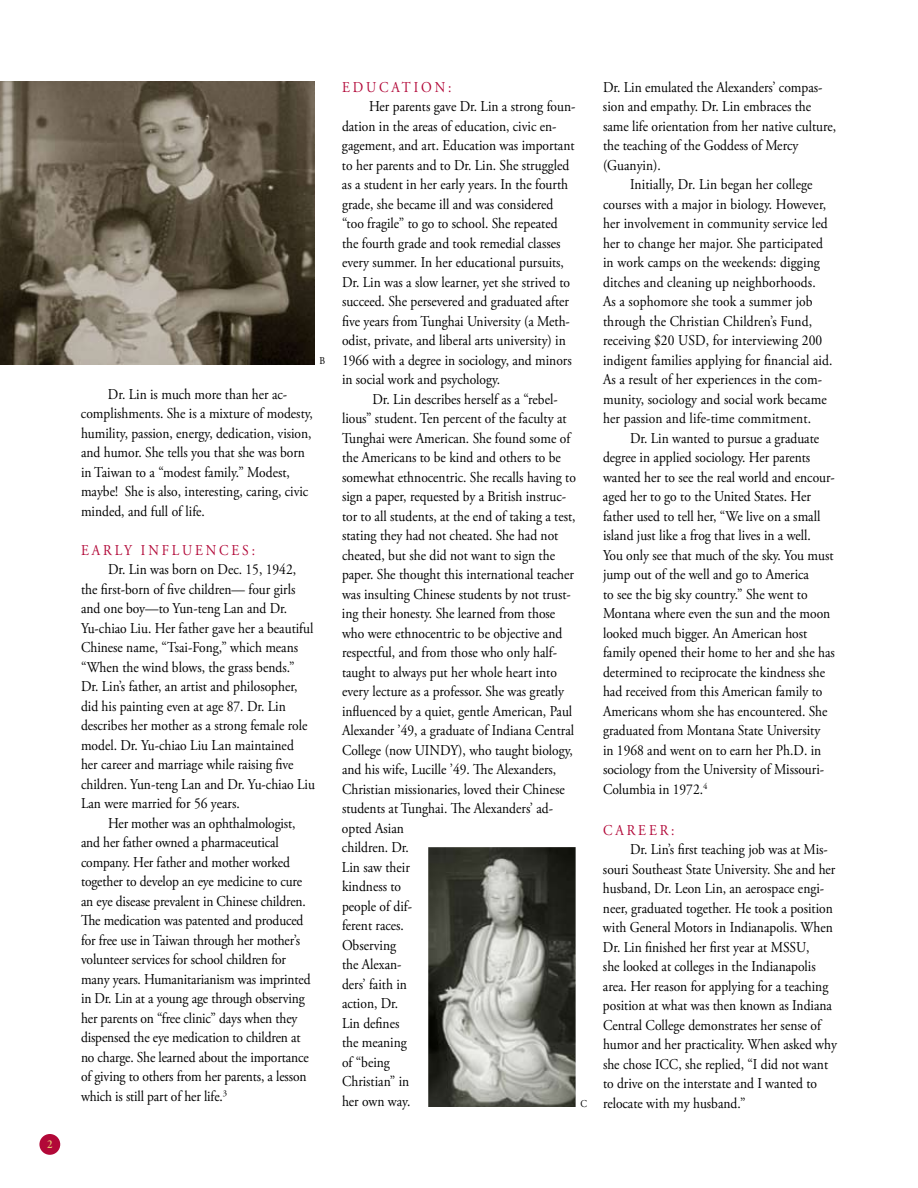
<style>
.page{position:relative;width:918px;height:1188px;background:#fff}
.page>*{position:absolute;margin:0;border:0;box-sizing:border-box;transform-origin:0 0}
.t1{font:15px/19.5px "Adobe Garamond Pro";color:#000;scale:.9 1}
.t2{font:15px "Adobe Garamond Pro";letter-spacing:.215em;color:#b20838;scale:.9 1}
.t3{font:10.5px "Adobe Garamond Pro";color:#000;scale:.9 1}
</style>
<div class="page">
<div style="left:39px;top:1134px;width:21px;height:21px;background:#b20838;border-radius:50%"></div>
<img style="left:428px;top:847px;width:148px;height:260px">
<img style="left:0;top:81px;width:315px;height:283px">
<p class="t3" style="left:320px;top:355px;width:7px">B</p>
<p class="t1" style="left:81px;top:385px;width:259px;text-indent:27px">Dr. Lin is much more than her ac&shy;complishments. She is a mixture of modesty, humility, passion, energy, dedication, vision, and humor. She tells you that she was born in Taiwan to a “modest family.” Modest, maybe! She is also, interesting, caring, civic minded, and full of life.</p>
<p class="t2" style="left:81px;top:541px;width:195px">Early Inf lu enc es:</p>
<p class="t1" style="left:81px;top:561px;width:261px;text-indent:27px">Dr. Lin was born on Dec. 15, 1942, the first-born of five children— four girls and one boy—to Yun-teng Lan and Dr.<br>Yu-chiao Liu. Her father gave her a beautiful Chinese name, “Tsai-Fong,” which means “When the wind blows, the grass bends.” Dr. Lin’s father, an artist and philosopher, did his painting even at age 87. Dr. Lin describes her mother as a strong female role model. Dr. Yu-chiao Liu Lan maintained<br>her career and marriage while raising five children. Yun-teng Lan and Dr. Yu-chiao Liu Lan were married for 56 years.</p>
<p class="t1" style="left:81px;top:814px;width:257px;text-indent:27px">Her mother was an ophthalmologist, and her father owned a pharmaceutical company. Her father and mother worked together to develop an eye medicine to cure an eye disease prevalent in Chinese children.<br>The medication was patented and produced for free use in Taiwan through her mother’s volunteer services for school children for many years. Humanitarianism was imprinted in Dr. Lin at a young age through observing her parents on “free clinic” days when they dispensed the eye medication to children at no charge. She learned about the importance of giving to others from her parents, a lesson which is still part of her life.<sup>3</sup></p>
<p class="t2" style="left:342px;top:78px;width:123px">Educ at ion:</p>
<p class="t1" style="left:342px;top:97px;width:261px;text-indent:27px">Her parents gave Dr. Lin a strong foun&shy;dation in the areas of education, civic en&shy;gagement, and art. Education was important to her parents and to Dr. Lin. She struggled as a student in her early years. In the fourth grade, she became ill and was considered “too fragile” to go to school. She repeated the fourth grade and took remedial classes every summer. In her educational pursuits, Dr. Lin was a slow learner, yet she strived to succeed. She persevered and graduated after five years from Tunghai University (a Meth&shy;odist, private, and liberal arts university) in 1966 with a degree in sociology, and minors in social work and psychology.</p>
<p class="t1" style="left:342px;top:390px;width:261px;text-indent:30px">Dr. Lin describes herself as a “rebel&shy;lious” student. Ten percent of the faculty at<br>Tunghai were American. She found some of the Americans to be kind and others to be somewhat ethnocentric. She recalls having to sign a paper, requested by a British instruc&shy;tor to all students, at the end of taking a test, stating they had not cheated. She had not cheated, but she did not want to sign the paper. She thought this international teacher was insulting Chinese students by not trust&shy;ing their honesty. She learned from those who were ethnocentric to be objective and respectful, and from those who only half&shy;taught to always put her whole heart into every lecture as a professor. She was greatly influenced by a quiet, gentle American, Paul<br>Alexander ’49, a graduate of Indiana Central<br>College (now UINDY), who taught biology, and his wife, Lucille ’49. The Alexanders,<br>Christian missionaries, loved their Chinese students at Tunghai. The Alexanders’ ad&shy;opted Asian<br>children. Dr.<br>Lin saw their<br>kindness to<br>people of dif-<br>ferent races.<br>Observing<br>the Alexan-<br>ders’ faith in<br>action, Dr.<br>Lin defines<br>the meaning<br>of “being<br>Christian” in<br>her own way.</p>
<p class="t3" style="left:580px;top:1097px;width:9px">C</p>
<p class="t1" style="left:603px;top:78px;width:245px">Dr. Lin emulated the Alexanders’ compas-</p>
<p class="t1" style="left:603px;top:97px;width:233px">sion and empathy. Dr. Lin embraces the</p>
<p class="t1" style="left:603px;top:117px;width:261px">same life orientation from her native culture,</p>
<p class="t1" style="left:603px;top:136px;width:219px">the teaching of the Goddess of Mercy</p>
<p class="t1" style="left:603px;top:156px;width:66px">(Guanyin).</p>
<p class="t1" style="left:630px;top:175px;width:204px">Initially, Dr. Lin began her college</p>
<p class="t1" style="left:603px;top:195px;width:250px">courses with a major in biology. However,</p>
<p class="t1" style="left:603px;top:214px;width:251px">her involvement in community service led</p>
<p class="t1" style="left:603px;top:234px;width:246px">her to change her major. She participated</p>
<p class="t1" style="left:603px;top:253px;width:243px">in work camps on the weekends: digging</p>
<p class="t1" style="left:603px;top:273px;width:238px">ditches and cleaning up neighborhoods.</p>
<p class="t1" style="left:603px;top:292px;width:234px">As a sophomore she took a summer job</p>
<p class="t1" style="left:603px;top:312px;width:234px">through the Christian Children’s Fund,</p>
<p class="t1" style="left:603px;top:331px;width:245px">receiving $20 USD , for interviewing 200</p>
<p class="t1" style="left:603px;top:351px;width:257px">indigent families applying for financial aid.</p>
<p class="t1" style="left:603px;top:370px;width:245px">As a result of her experiences in the com-</p>
<p class="t1" style="left:603px;top:390px;width:250px">munity, sociology and social work became</p>
<p class="t1" style="left:603px;top:409px;width:233px">her passion and life-time commitment.</p>
<p class="t1" style="left:630px;top:429px;width:212px">Dr. Lin wanted to pursue a graduate</p>
<p class="t1" style="left:603px;top:448px;width:232px">degree in applied sociology. Her parents</p>
<p class="t1" style="left:603px;top:468px;width:259px">wanted her to see the real world and encour-</p>
<p class="t1" style="left:603px;top:487px;width:233px">aged her to go to the United States. Her</p>
<p class="t1" style="left:603px;top:507px;width:243px">father used to tell her, “We live on a small</p>
<p class="t1" style="left:603px;top:526px;width:233px">island just like a frog that lives in a well.</p>
<p class="t1" style="left:603px;top:546px;width:258px">You only see that much of the sky. You must</p>
<p class="t1" style="left:603px;top:565px;width:231px">jump out of the well and go to America</p>
<p class="t1" style="left:603px;top:585px;width:229px">to see the big sky country.” She went to</p>
<p class="t1" style="left:603px;top:604px;width:254px">Montana where even the sun and the moon</p>
<p class="t1" style="left:603px;top:624px;width:229px">looked much bigger. An American host</p>
<p class="t1" style="left:603px;top:643px;width:259px">family opened their home to her and she has</p>
<p class="t1" style="left:603px;top:663px;width:248px">determined to reciprocate the kindness she</p>
<p class="t1" style="left:603px;top:682px;width:245px">had received from this American family to</p>
<p class="t1" style="left:603px;top:702px;width:251px">Americans whom she has encountered. She</p>
<p class="t1" style="left:603px;top:721px;width:243px">graduated from Montana State University</p>
<p class="t1" style="left:603px;top:741px;width:244px">in 1968 and went on to earn her Ph.D. in</p>
<p class="t1" style="left:603px;top:760px;width:247px">sociology from the University of Missouri-</p>
<p class="t1" style="left:603px;top:780px;width:118px">Columbia in 1972.<sup>4</sup></p>
<p class="t2" style="left:603px;top:821px;width:81px">Career:</p>
<p class="t1" style="left:603px;top:841px;width:262px;text-indent:27px">Dr. Lin’s first teaching job was at Mis&shy;souri Southeast State University. She and her husband, Dr. Leon Lin, an aerospace engi&shy;neer, graduated together. He took a position with General Motors in Indianapolis. When Dr. Lin finished her first year at MSS U,<br>she looked at colleges in the Indianapolis area. Her reason for applying for a teaching position at what was then known as Indiana Central College demonstrates her sense of humor and her practicality. When asked why she chose ICC, she replied, “I did not want to drive on the interstate and I wanted to relocate with my husband.”</p>
</div>
